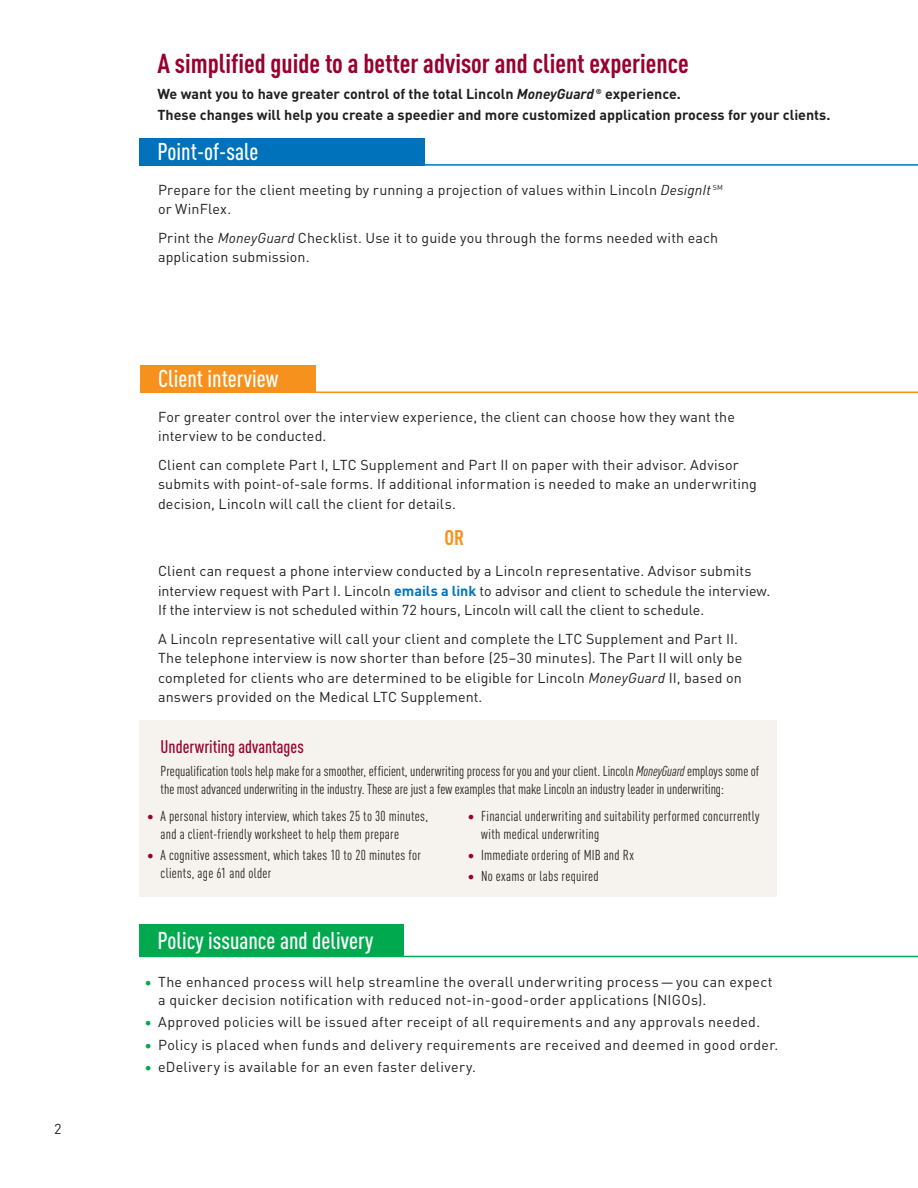
<style>
.page{position:relative;width:918px;height:1188px;background:#fff}
.page>*{position:absolute;margin:0;border:0;box-sizing:border-box;transform-origin:0 0}
.Subhead_1_DIN_PRO_Co{font:700 condensed 27px "DIN Pro";color:#98012d}
.t1{font:500 condensed 24px "DIN Pro";color:#fff}
.Body_Main{font:700 condensed 21px "DIN Pro";color:#f6911e}
.Subhead_2_DIN_PRO_Co{font:500 condensed 18px "DIN Pro";color:#98012d}
.Body_Main-2{font:14.25px/19.5px "DIN Pro";letter-spacing:.01em;color:#231f20}
.shade_paragraph{font:condensed 14.25px/18px "DIN Pro";letter-spacing:.015em;color:#231f20}
.Subhead_3_DIN_PRO_Bo{font:700 14.25px/21px "DIN Pro";color:#231f20}
.s1{font-style:italic}
.s2{font-weight:700;color:#0072bc}
.s3{color:#98012d}
.s4{color:#00a94d}
</style>
<div class="page">
<div style="left:140px;top:138px;width:285px;height:28px;background:#0072bc"></div>
<hr style="left:140px;top:164px;width:778px;height:2px;background:#0072bc">
<div style="left:140px;top:924px;width:264px;height:33px;background:#00a94d"></div>
<hr style="left:140px;top:956px;width:778px;height:1px;background:#00a94d">
<div style="left:140px;top:365px;width:176px;height:27px;background:#f6911e"></div>
<hr style="left:140px;top:392px;width:778px;height:1px;background:#f6911e">
<div style="left:140px;top:720px;width:637px;height:177px;background:#f6f3ee"></div>
<p class="Body_Main-2" style="left:54px;top:1118px;width:9px">2</p>
<p class="Subhead_1_DIN_PRO_Co" style="left:158px;top:44px;width:533px">A simplified guide to a better advisor and client experience</p>
<p class="Subhead_3_DIN_PRO_Bo" style="left:158px;top:82px;width:674px">We want you to have greater control of the total Lincoln <span class="s1">MoneyGuard</span> <sup>®</sup> experience.<br>These changes will help you create a speedier and more customized application process for your clients.</p>
<p class="t1" style="left:158px;top:135px;width:102px">Point-of-sale</p>
<p class="Body_Main-2" style="left:158px;top:179px;width:566px">Prepare for the client meeting by running a projection of values within Lincoln <span class="s1">DesignIt</span> <sup>SM </sup>or WinFlex.</p>
<p class="Body_Main-2" style="left:158px;top:227px;width:562px">Print the <span class="s1">MoneyGuard</span> Checklist. Use it to guide you through the forms needed with each application submission.</p>
<p class="t1" style="left:158px;top:361px;width:122px">Client interview</p>
<p class="Body_Main-2" style="left:158px;top:406px;width:578px">For greater control over the interview experience, the client can choose how they want the interview to be conducted.</p>
<p class="Body_Main-2" style="left:158px;top:454px;width:600px">Client can complete Part I, LTC Supplement and Part II on paper with their advisor. Advisor submits with point-of-sale forms. If additional information is needed to make an underwriting decision, Lincoln will call the client for details.</p>
<p class="Body_Main" style="left:445px;top:522px;width:21px">OR</p>
<p class="Body_Main-2" style="left:158px;top:561px;width:614px">Client can request a phone interview conducted by a Lincoln representative. Advisor submits interview request with Part I. Lincoln <span class="s2">emails a link</span> to advisor and client to schedule the interview.<br>If the interview is not scheduled within 72 hours, Lincoln will call the client to schedule.</p>
<p class="Body_Main-2" style="left:158px;top:628px;width:586px">A Lincoln representative will call your client and complete the LTC Supplement and Part II.<br>The telephone interview is now shorter than before (25–30 minutes). The Part II will only be completed for clients who are determined to be eligible for Lincoln <span class="s1">MoneyGuard</span> II, based on answers provided on the Medical LTC Supplement.</p>
<p class="Subhead_2_DIN_PRO_Co" style="left:161px;top:734px;width:145px">Underwriting advantages</p>
<p class="shade_paragraph" style="left:161px;top:761px;width:600px">Prequalification tools help make for a smoother, efficient, underwriting process for you and your client. Lincoln <span class="s1">MoneyGuard</span> employs some of the most advanced underwriting in the industry. These are just a few examples that make Lincoln an industry leader in underwriting:</p>
<p class="shade_paragraph" style="left:161px;top:806px;width:269px;text-indent:-14px"><span class="s3">•</span> A personal history interview, which takes 25 to 30 minutes, and a client-friendly worksheet to help them prepare</p>
<p class="shade_paragraph" style="left:161px;top:845px;width:262px;text-indent:-14px"><span class="s3">•</span> A cognitive assessment, which takes 10 to 20 minutes for clients, age 61 and older</p>
<p class="shade_paragraph" style="left:481px;top:806px;width:280px;text-indent:-14px"><span class="s3">•</span> Financial underwriting and suitability performed concurrently with medical underwriting</p>
<p class="shade_paragraph" style="left:468px;top:845px;width:168px"><span class="s3">•</span> Immediate ordering of MIB and Rx</p>
<p class="shade_paragraph" style="left:468px;top:866px;width:133px"><span class="s3">•</span> No exams or labs required</p>
<p class="t1" style="left:158px;top:923px;width:217px">Policy issuance and delivery</p>
<p class="Body_Main-2" style="left:158px;top:972px;width:616px;line-height:18px;text-indent:-14px"><span class="s4">•</span> The enhanced process will help streamline the overall underwriting process—you can expect a quicker decision notification with reduced not-in-good-order applications (NIGOs).</p>
<p class="Body_Main-2" style="left:145px;top:1012px;width:617px"><span class="s4">•</span> Approved policies will be issued after receipt of all requirements and any approvals needed.</p>
<p class="Body_Main-2" style="left:145px;top:1034px;width:635px"><span class="s4">•</span> Policy is placed when funds and delivery requirements are received and deemed in good order.</p>
<p class="Body_Main-2" style="left:145px;top:1057px;width:333px"><span class="s4">•</span> eDelivery is available for an even faster delivery.</p>
</div>
